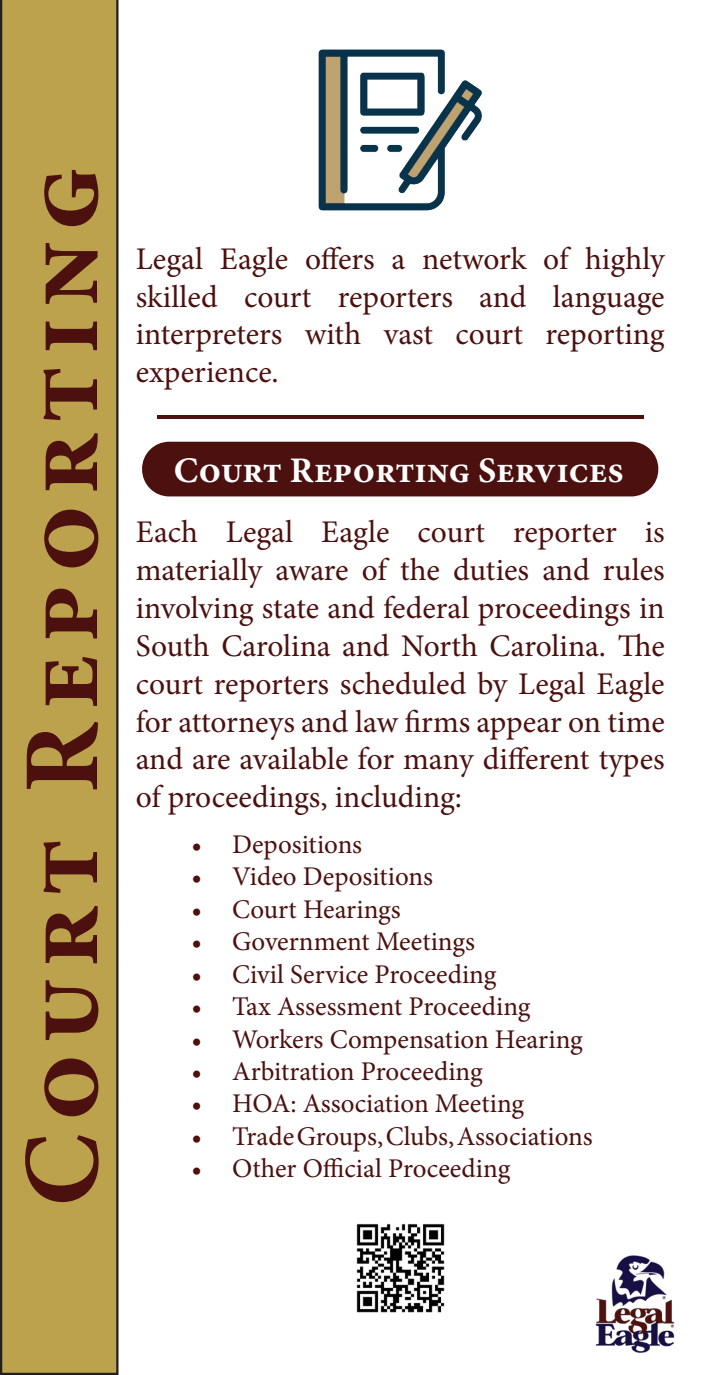
<style>
.page{position:relative;width:727px;height:1375px;background:#fff}
.page>*{position:absolute;margin:0;border:0;box-sizing:border-box;transform-origin:0 0}
.t1{font:700 108px "Minion Pro";letter-spacing:.1em;color:#4c100e}
.t2{font:700 36px "Minion Pro";color:#fff}
.t3{font:31.5px/37.8px "Minion Pro";color:#4c100e;text-align:justify}
.t4{font:27px "Minion Pro";color:#4c100e}
</style>
<div class="page">
<div style="left:0;top:0;width:118px;height:1374px;background:#bca24d"></div>
<img style="left:318px;top:49px;width:164px;height:162px">
<img style="left:595px;top:1255px;width:80px;height:98px">
<hr style="left:157px;top:415px;width:486px;height:3px;background:#4c100e">
<div style="left:142px;top:442px;width:516px;height:54px;background:#4c100e;border-radius:27px"></div>
<img style="left:356px;top:1224px;width:89px;height:89px">
<p class="t1" style="left:-14px;top:1206px;width:1042px;rotate:-90deg">Court Reporting</p>
<p class="t3" style="left:136px;top:240px;width:530px">Legal Eagle offers a network of highly skilled court reporters and language interpreters with vast court reporting experience.</p>
<p class="t2" style="left:174px;top:445px;width:451px">Court Reporting Services</p>
<p class="t3" style="left:136px;top:513px;width:530px">Each Legal Eagle court reporter is materially aware of the duties and rules involving state and federal proceedings in South Carolina and North Carolina. The court reporters scheduled by Legal Eagle for attorneys and law firms appear on time and are available for many different types of proceedings, including:</p>
<p class="t4" style="left:191px;top:826px;width:172px">• Depositions</p>
<p class="t4" style="left:191px;top:858px;width:243px">• Video Depositions</p>
<p class="t4" style="left:191px;top:891px;width:211px">• Court Hearings</p>
<p class="t4" style="left:191px;top:923px;width:285px">• Government Meetings</p>
<p class="t4" style="left:191px;top:956px;width:306px">• Civil Service Proceeding</p>
<p class="t4" style="left:191px;top:988px;width:340px">• Tax Assessment Proceeding</p>
<p class="t4" style="left:191px;top:1020px;width:393px">• Workers Compensation Hearing</p>
<p class="t4" style="left:191px;top:1053px;width:293px">• Arbitration Proceeding</p>
<p class="t4" style="left:191px;top:1085px;width:334px">• HOA: Association Meeting</p>
<p class="t4" style="left:191px;top:1118px;width:402px">• Trade Groups, Clubs, Associations</p>
<p class="t4" style="left:191px;top:1150px;width:320px">• Other Official Proceeding</p>
</div>
